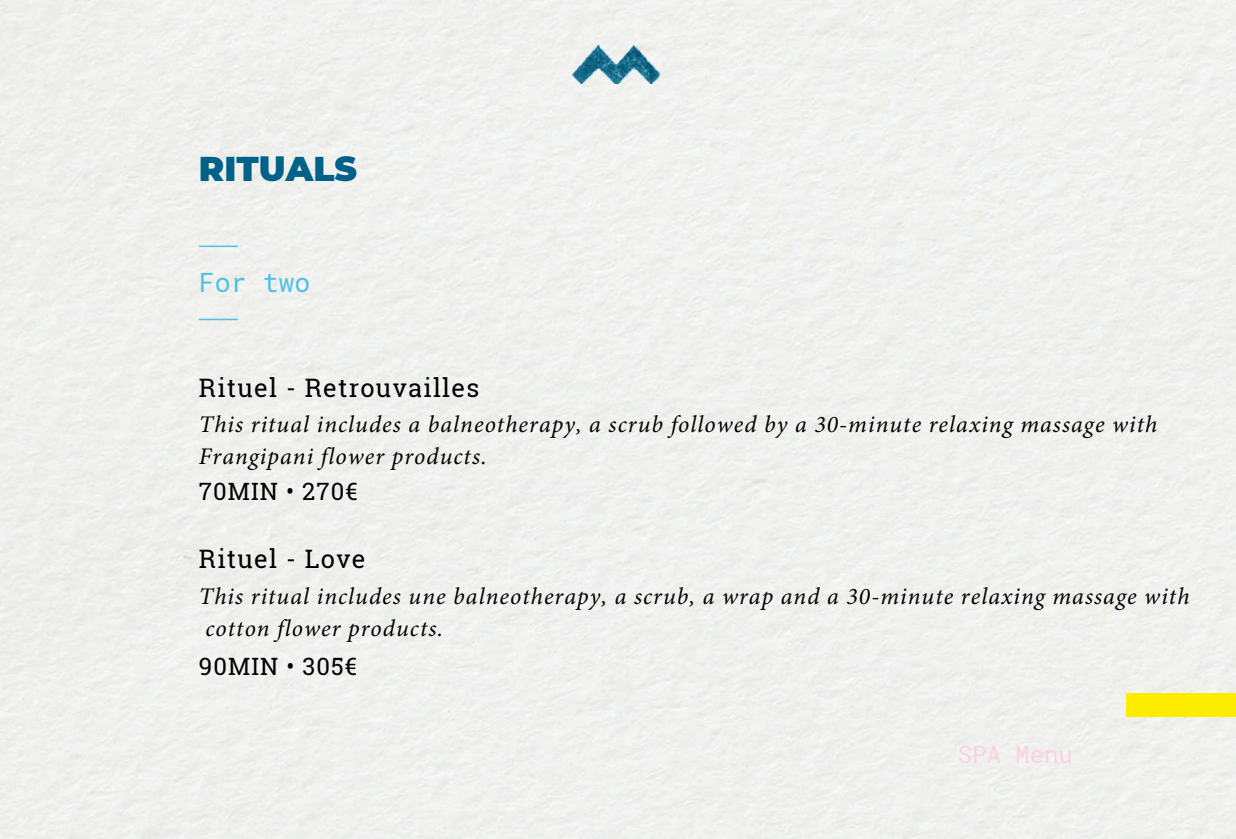
<style>
.page{position:relative;width:1236px;height:839px;background:#fff}
.page>*{position:absolute;margin:0;border:0;box-sizing:border-box;transform-origin:0 0}
.t1{font:900 34.4px "Montserrat";color:#006289}
.t2{font:26.6px "Roboto Mono";color:#4bc1e8}
.t3{font:25.4px "Roboto Slab";letter-spacing:.05em;color:#000}
.t4{font:24px "Roboto Mono";color:#f9d2e5}
.t5{font:italic 23.8px/31.8px "Minion Pro";letter-spacing:.045em;color:#000}
.t6{font:23.8px "Roboto Slab";letter-spacing:.045em;color:#000}
</style>
<div class="page">
<img style="left:569px;top:45px;width:98px;height:39px">
<hr style="left:199px;top:245px;width:39px;height:2px;background:#4bc1e8">
<hr style="left:199px;top:319px;width:39px;height:1px;background:#4bc1e8">
<div style="left:1126px;top:693px;width:110px;height:24px;background:#ffed00"></div>
<h1 class="t1" style="left:199px;top:148px;width:160px">RITUALS</h1>
<p class="t2" style="left:199px;top:264px;width:113px">For two</p>
<p class="t3" style="left:199px;top:370px;width:282px">Rituel - Retrouvailles</p>
<p class="t5" style="left:199px;top:411px;width:960px">This ritual includes a balneotherapy, a scrub followed by a 30-minute relaxing massage with<br>Frangipani flower products.</p>
<p class="t6" style="left:199px;top:475px;width:160px">70MIN • 270€</p>
<p class="t3" style="left:199px;top:542px;width:168px">Rituel - Love</p>
<p class="t5" style="left:199px;top:582px;width:992px">This ritual includes une balneotherapy, a scrub, a wrap and a 30-minute relaxing massage with cotton flower products.</p>
<p class="t6" style="left:199px;top:650px;width:160px">90MIN • 305€</p>
<p class="t4" style="left:958px;top:738px;width:117px">SPA Menu</p>
</div>
